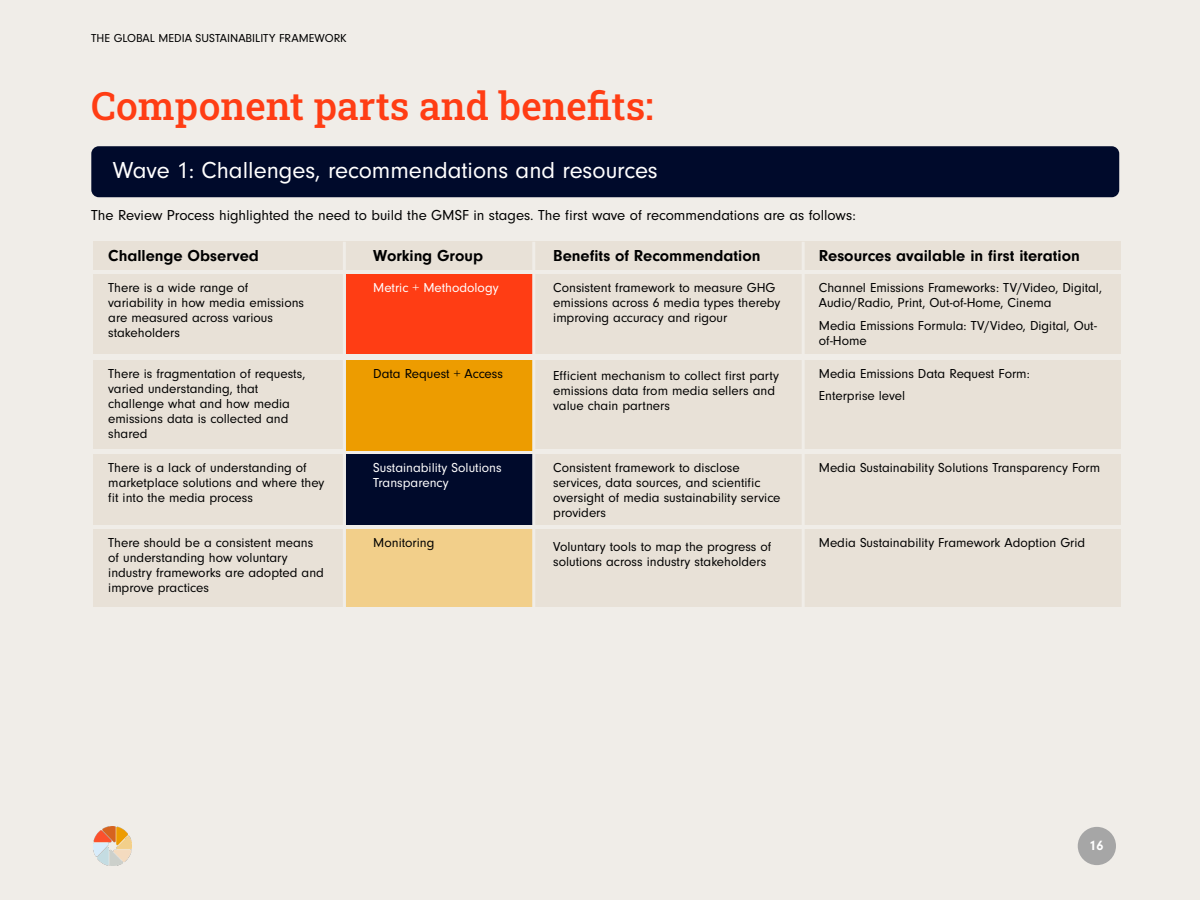
<style>
.page{position:relative;width:1200px;height:900px;background:#f0ede8}
.page>*{position:absolute;margin:0;border:0;box-sizing:border-box;transform-origin:0 0}
.t1{font:500 39px "Roboto Slab";color:#ff3d14}
.Body{font:24px "Neuzeit Gro";color:#fff}
.Body-2{font:700 16.5px "Neuzeit Gro";color:#000}
.Body-3{font:15px "Neuzeit Gro";color:#000}
.t2{font:700 14.1px "Neuzeit Gro";color:#fff}
.Body-4{font:13.5px/15px "Neuzeit Gro";color:#000}
.Body-5{font:13.5px/15px "Neuzeit Gro";color:#fff}
.t3{font:12px "Neuzeit Gro";color:#000}
</style>
<div class="page">
<img style="left:94px;top:827px;width:38px;height:38px">
<div style="left:1078px;top:827px;width:38px;height:38px;background:#a6a6a6;border-radius:50%"></div>
<div style="left:93px;top:242px;width:1028px;height:28px;background:#e8e1d7"></div>
<div style="left:93px;top:274px;width:1028px;height:80px;background:#e8e1d7"></div>
<div style="left:93px;top:360px;width:1028px;height:89px;background:#e8e1d7"></div>
<div style="left:346px;top:274px;width:186px;height:80px;background:#ff3d14"></div>
<div style="left:346px;top:360px;width:186px;height:91px;background:#ed9c00"></div>
<div style="left:93px;top:454px;width:1028px;height:71px;background:#e8e1d7"></div>
<div style="left:93px;top:529px;width:1028px;height:78px;background:#e8e1d7"></div>
<div style="left:346px;top:454px;width:186px;height:71px;background:#000a2b"></div>
<div style="left:346px;top:530px;width:186px;height:77px;background:#f2cf8a"></div>
<hr style="left:343px;top:242px;width:3px;height:367px;background:#f0ede8">
<hr style="left:532px;top:242px;width:3px;height:367px;background:#f0ede8">
<hr style="left:802px;top:242px;width:3px;height:367px;background:#f0ede8">
<div style="left:91px;top:146px;width:1028px;height:51px;background:#000a2b;border-radius:8px"></div>
<p class="t3" style="left:91px;top:32px;width:257px">THE GLOBAL MEDIA SUSTAINABILITY FRAMEWORK</p>
<p class="t1" style="left:91px;top:79px;width:564px">Component parts and benefits:</p>
<p class="Body" style="left:113px;top:157px;width:547px">Wave 1: Challenges, recommendations and resources</p>
<p class="Body-3" style="left:91px;top:207px;width:766px">The Review Process highlighted the need to build the GMSF in stages. The first wave of recommendations are as follows:</p>
<p class="Body-2" style="left:108px;top:247px;width:152px">Challenge Observed</p>
<p class="Body-4" style="left:108px;top:281px;width:197px">There is a wide range of variability in how media emissions are measured across various stakeholders</p>
<p class="Body-4" style="left:108px;top:366px;width:199px">There is fragmentation of requests, varied understanding, that challenge what and how media emissions data is collected and shared</p>
<p class="Body-4" style="left:108px;top:461px;width:218px">There is a lack of understanding of marketplace solutions and where they fit into the media process</p>
<p class="Body-4" style="left:108px;top:535px;width:217px">There should be a consistent means of understanding how voluntary industry frameworks are adopted and improve practices</p>
<p class="Body-2" style="left:373px;top:247px;width:111px">Working Group</p>
<p class="Body-2" style="left:553px;top:247px;width:209px">Benefits of Recommendation</p>
<p class="Body-2" style="left:819px;top:247px;width:263px">Resources available in first iteration</p>
<p class="Body-5" style="left:373px;top:281px;width:127px">Metric + Methodology</p>
<p class="Body-4" style="left:373px;top:366px;width:131px">Data Request + Access</p>
<p class="Body-4" style="left:553px;top:281px;width:229px">Consistent framework to measure GHG emissions across 6 media types thereby improving accuracy and rigour</p>
<p class="Body-4" style="left:553px;top:368px;width:227px">Efficient mechanism to collect first party emissions data from media sellers and value chain partners</p>
<p class="Body-4" style="left:819px;top:281px;width:285px">Channel Emissions Frameworks: TV/Video, Digital,<br>Audio/Radio, Print, Out-of-Home, Cinema</p>
<p class="Body-4" style="left:819px;top:318px;width:279px">Media Emissions Formula: TV/Video, Digital, Out&shy;of-Home</p>
<p class="Body-4" style="left:819px;top:366px;width:212px">Media Emissions Data Request Form:</p>
<p class="Body-4" style="left:819px;top:389px;width:88px">Enterprise level</p>
<p class="Body-5" style="left:373px;top:461px;width:130px">Sustainability Solutions<br>Transparency</p>
<p class="Body-4" style="left:373px;top:535px;width:63px">Monitoring</p>
<p class="Body-4" style="left:553px;top:461px;width:229px">Consistent framework to disclose services, data sources, and scientific oversight of media sustainability service providers</p>
<p class="Body-4" style="left:553px;top:540px;width:220px">Voluntary tools to map the progress of solutions across industry stakeholders</p>
<p class="Body-4" style="left:819px;top:461px;width:283px">Media Sustainability Solutions Transparency Form</p>
<p class="Body-4" style="left:819px;top:535px;width:268px">Media Sustainability Framework Adoption Grid</p>
<p class="t2" style="left:1089px;top:838px;width:16px">16</p>
</div>
